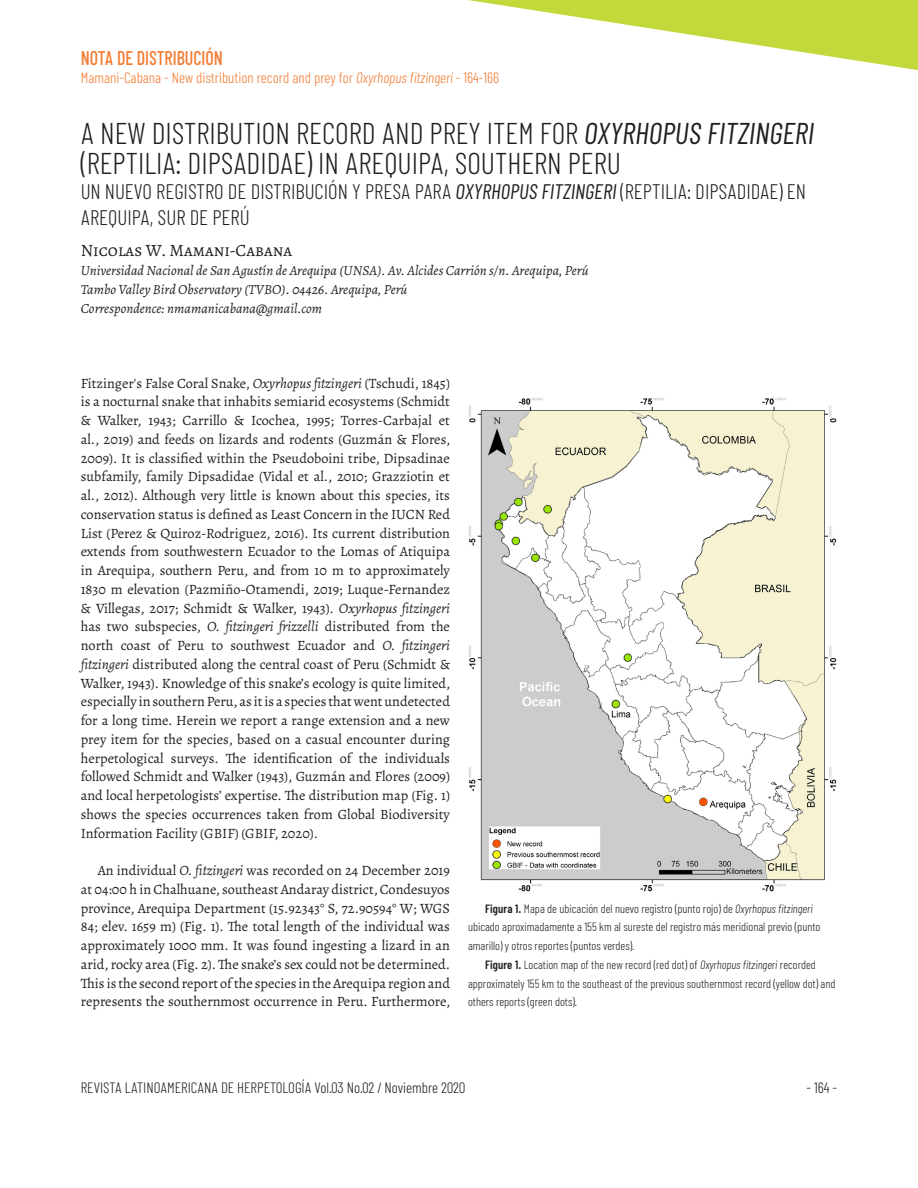
<style>
.page{position:relative;width:918px;height:1188px;background:#fff}
.page>*{position:absolute;margin:0;border:0;box-sizing:border-box;transform-origin:0 0}
._00-NOMBRE_ART{font:300 30px/30px "Barlow Condensed";color:#231f20}
._00-NOMBRE_ART_2ºIdi{font:300 21px/25.5px "Barlow Condensed";color:#231f20}
._04-HEAD_SECCION{font:500 19.8px "Barlow Condensed";color:#f47b31;scale:.91 1}
._01-autores_articulo{font:17.25px "Alegreya SC";color:#231f20}
._04-HEAD_izquierda{font:300 15px "Barlow Condensed";color:#f47b31}
.t1{font:300 15px "Barlow Condensed";color:#231f20}
._02-txt_Artículo_1B{font:14.25px/18.8px "Alegreya";color:#231f20;text-align:justify}
._02-txt_Artículo_1{font:14.25px/18.8px "Alegreya";color:#231f20;text-align:justify}
._01-autores_notas{font:italic 13.95px "Alegreya";letter-spacing:.005em;color:#231f20}
._02-txt_pie_de_Foto{font:300 12px/18.8px "Barlow Condensed";color:#231f20}
.s1{font-style:italic}
.s2{font-weight:400;font-style:italic}
.s3{font-weight:600}
</style>
<div class="page">
<svg style="left:468px;top:0;width:450px;height:70px"></svg>
<img style="left:468px;top:398px;width:369px;height:494px">
<p class="_04-HEAD_SECCION" style="left:81px;top:45px;width:158px">NOTA DE DISTRIBUCIÓN</p>
<p class="_04-HEAD_izquierda" style="left:81px;top:68px;width:420px">Mamani-Cabana - New distribution record and prey for <span class="s1">Oxyrhopus fitzingeri</span> - 164-166</p>
<p class="_00-NOMBRE_ART" style="left:81px;top:117px;width:735px">A NEW DISTRIBUTION RECORD AND PREY ITEM FOR <span class="s2">OXYRHOPUS FITZINGERI </span>(REPTILIA: DIPSADIDAE) IN AREQUIPA, SOUTHERN PERU</p>
<p class="_00-NOMBRE_ART_2ºIdi" style="left:81px;top:178px;width:727px">UN NUEVO REGISTRO DE DISTRIBUCIÓN Y PRESA PARA <span class="s2">OXYRHOPUS FITZINGERI</span> (REPTILIA: DIPSADIDAE) EN<br>AREQUIPA, SUR DE PERÚ</p>
<p class="_01-autores_articulo" style="left:81px;top:240px;width:213px">Nicolas W. Mamani-Cabana</p>
<p class="_01-autores_notas" style="left:81px;top:261px;width:509px">Universidad Nacional de San Agustín de Arequipa (UNSA). Av. Alcides Carrión s/n. Arequipa, Perú</p>
<p class="_01-autores_notas" style="left:81px;top:280px;width:328px">Tambo Valley Bird Observatory (TVBO). 04426. Arequipa, Perú</p>
<p class="_01-autores_notas" style="left:81px;top:299px;width:243px">Correspondence: nmamanicabana@gmail.com</p>
<p class="_02-txt_Artículo_1B" style="left:81px;top:373px;width:371px">Fitzinger's False Coral Snake, <span class="s1">Oxyrhopus fitzingeri</span> (Tschudi, 1845) is a nocturnal snake that inhabits semiarid ecosystems (Schmidt &amp; Walker, 1943; Carrillo &amp; Icochea, 1995; Torres-Carbajal et al., 2019) and feeds on lizards and rodents (Guzmán &amp; Flores, 2009). It is classified within the Pseudoboini tribe, Dipsadinae subfamily, family Dipsadidae (Vidal et al., 2010; Grazziotin et al., 2012). Although very little is known about this species, its conservation status is defined as Least Concern in the IUCN Red List (Perez &amp; Quiroz-Rodriguez, 2016). Its current distribution extends from southwestern Ecuador to the Lomas of Atiquipa in Arequipa, southern Peru, and from 10 m to approximately 1830 m elevation (Pazmiño-Otamendi, 2019; Luque-Fernandez &amp; Villegas, 2017; Schmidt &amp; Walker, 1943). <span class="s1">Oxyrhopus fitzingeri </span>has two subspecies, <span class="s1">O. fitzingeri frizzelli</span> distributed from the north coast of Peru to southwest Ecuador and <span class="s1">O. fitzingeri fitzingeri</span> distributed along the central coast of Peru (Schmidt &amp; Walker, 1943). Knowledge of this snake’s ecology is quite limited, especially in southern Peru, as it is a species that went undetected for a long time. Herein we report a range extension and a new prey item for the species, based on a casual encounter during herpetological surveys. The identification of the individuals followed Schmidt and Walker (1943), Guzmán and Flores (2009) and local herpetologists’ expertise. The distribution map (Fig. 1) shows the species occurrences taken from Global Biodiversity Information Facility (GBIF) (GBIF, 2020).</p>
<p class="_02-txt_Artículo_1" style="left:81px;top:861px;width:371px;text-indent:17px">An individual <span class="s1">O. fitzingeri</span> was recorded on 24 December 2019 at 04:00 h in Chalhuane, southeast Andaray district, Condesuyos province, Arequipa Department (15.92343° S, 72.90594° W; WGS 84; elev. 1659 m) (Fig. 1). The total length of the individual was approximately 1000 mm. It was found ingesting a lizard in an arid, rocky area (Fig. 2). The snake’s sex could not be determined.<br>This is the second report of the species in the Arequipa region and represents the southernmost occurrence in Peru. Furthermore,</p>
<p class="_02-txt_pie_de_Foto" style="left:468px;top:899px;width:354px;text-indent:17px"><span class="s3">Figura 1.</span> Mapa de ubicación del nuevo registro (punto rojo) de <span class="s1">Oxyrhopus fitzingeri </span>ubicado aproximadamente a 155 km al sureste del registro más meridional previo (punto amarillo) y otros reportes (puntos verdes).</p>
<p class="_02-txt_pie_de_Foto" style="left:468px;top:955px;width:369px;text-indent:17px"><span class="s3">Figure 1.</span> Location map of the new record (red dot) of <span class="s1">Oxyrhopus fitzingeri</span> recorded approximately 155 km to the southeast of the previous southernmost record (yellow dot) and others reports (green dots).</p>
<p class="t1" style="left:81px;top:1079px;width:386px">REVISTA LATINOAMERICANA DE HERPETOLOGÍA Vol.03 No.02 / Noviembre 2020</p>
<p class="t1" style="left:807px;top:1079px;width:32px">- 164 -</p>
</div>
